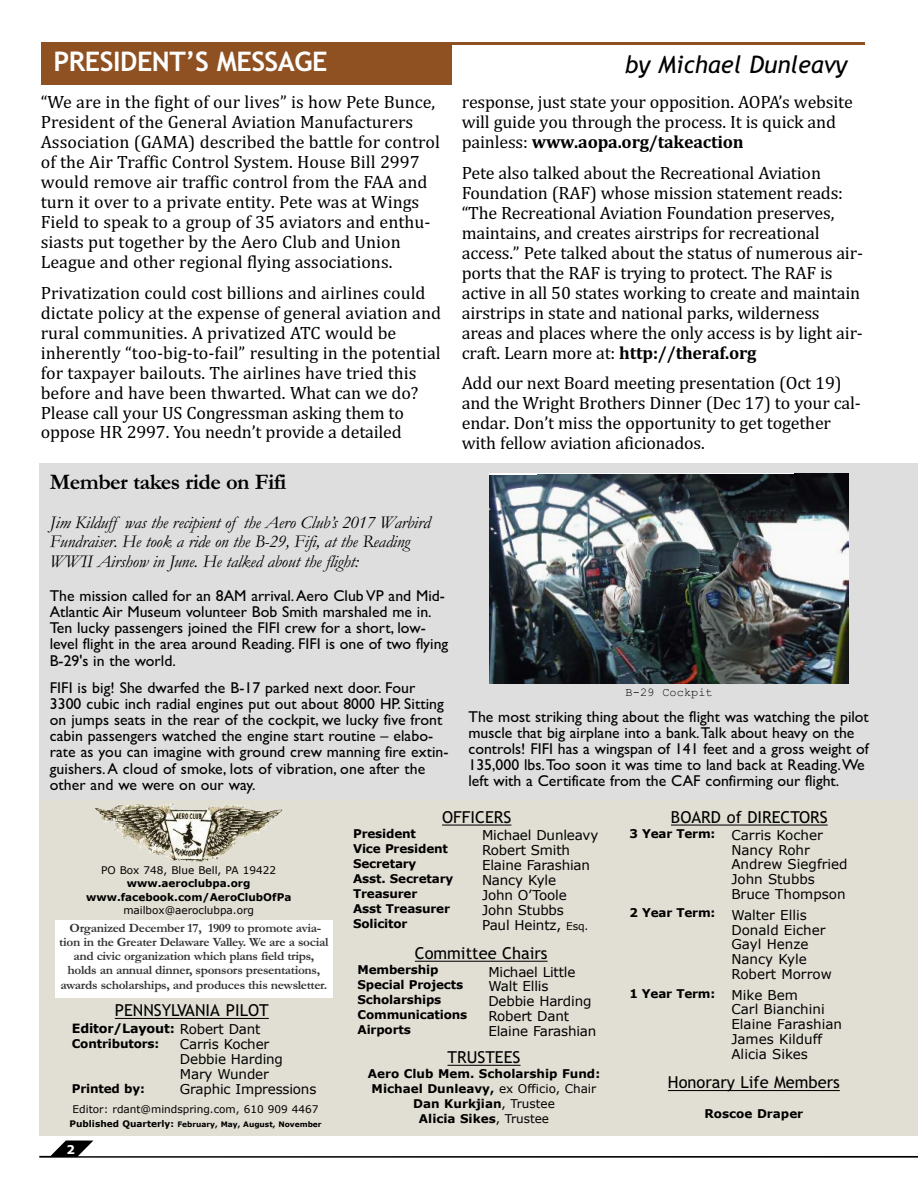
<style>
.page{position:relative;width:918px;height:1188px;background:#fff}
.page>*{position:absolute;margin:0;border:0;box-sizing:border-box;transform-origin:0 0}
.t1{font:700 27px "Trebuchet MS";letter-spacing:-.02em;color:#fff}
.t2{font:italic 24px "Trebuchet MS";color:#000}
.t3{font:700 22.5px "Garamond";letter-spacing:-.025em;color:#000}
.t4{font:18px/20px "Cambria";letter-spacing:-.01em;color:#000}
.t5{font:italic 18px/19.5px "Garamond";letter-spacing:-.01em;color:#000}
.t6{font:16.5px "Trebuchet MS";color:#000}
.t7{font:15.75px/16.2px "Gill Sans";color:#000}
.t8{font:13.5px/14.7px "Verdana";letter-spacing:-.01em;color:#000}
.t9{font:700 12.75px/14.2px "Garamond";letter-spacing:-.025em;color:#333;text-align:center}
.t10{font:700 12.75px "Verdana";letter-spacing:-.015em;color:#000}
.t11{font:700 12px/15px "Verdana";letter-spacing:-.015em;color:#000}
.t12{font:12px "Courier New";color:#000}
.t13{font:700 12px "Verdana";color:#fff}
.t14{font:10.5px "Verdana";color:#000}
.t15{font:700 10.5px/13.5px "Verdana";color:#000;text-align:center}
.t16{font:700 7.5px "Verdana";color:#000}
.s1{font-weight:700}
.s2{font-weight:400;font-size:13.5px}
.s3{font-size:9px}
.s4{font-size:10.5px}
.s5{font-weight:400}
</style>
<div class="page">
<div style="left:39px;top:799px;width:879px;height:336px;background:#e1ded3"></div>
<svg style="left:39px;top:1140px;width:879px;height:18px"></svg>
<hr style="left:442px;top:825px;width:69px;height:1px;background:#000">
<hr style="left:671px;top:825px;width:157px;height:1px;background:#000">
<hr style="left:448px;top:1065px;width:73px;height:1px;background:#000">
<hr style="left:115px;top:1018px;width:154px;height:1px;background:#000">
<div style="left:55px;top:920px;width:278px;height:78px;background:#fff"></div>
<hr style="left:668px;top:1090px;width:172px;height:1px;background:#000">
<hr style="left:415px;top:961px;width:133px;height:1px;background:#000">
<img style="left:95px;top:803px;width:188px;height:59px">
<hr style="left:42px;top:42px;width:823px;height:2px;background:#8f5122">
<div style="left:39px;top:464px;width:879px;height:336px;background:#dedede"></div>
<img style="left:490px;top:473px;width:359px;height:211px">
<div style="left:42px;top:42px;width:410px;height:43px;background:#8f5122"></div>
<h1 class="t1" style="left:54px;top:46px;width:276px">PRESIDENT’S MESSAGE</h1>
<h2 class="t2" style="left:625px;top:50px;width:224px">by Michael Dunleavy</h2>
<p class="t4" style="left:41px;top:92px;width:401px">“We are in the fight of our lives” is how Pete Bunce, President of the General Aviation Manufacturers Association (GAMA) described the battle for control of the Air Traffic Control System. House Bill 2997 would remove air traffic control from the FAA and turn it over to a private entity. Pete was at Wings Field to speak to a group of 35 aviators and enthu&shy;siasts put together by the Aero Club and Union League and other regional flying associations.</p>
<p class="t4" style="left:41px;top:283px;width:402px">Privatization could cost billions and airlines could dictate policy at the expense of general aviation and rural communities. A privatized ATC would be inherently “too-big-to-fail” resulting in the potential for taxpayer bailouts. The airlines have tried this before and have been thwarted. What can we do?<br>Please call your US Congressman asking them to oppose HR 2997. You needn’t provide a detailed</p>
<p class="t3" style="left:50px;top:468px;width:238px">Member takes ride on Fifi</p>
<p class="t5" style="left:50px;top:512px;width:382px">Jim Kilduff was the recipient of the Aero Club’s 2017 Warbird<br>Fundraiser. He took a ride on the B-29, Fifi, at the Reading<br>WWII Airshow in June. He talked about the flight:</p>
<p class="t7" style="left:50px;top:587px;width:400px">The mission called for an 8AM arrival.Aero Club VP and Mid-Atlantic Air Museum volunteer Bob Smith marshaled me in.<br>Ten lucky passengers joined the FIFI crew for a short, low&shy;level flight in the area around Reading. FIFI is one of two flying B-29's in the world.</p>
<p class="t7" style="left:50px;top:679px;width:400px">FIFI is big! She dwarfed the B-17 parked next door. Four 3300 cubic inch radial engines put out about 8000 HP. Sitting on jumps seats in the rear of the cockpit, we lucky five front cabin passengers watched the engine start routine – elabo&shy;rate as you can imagine with ground crew manning fire extin&shy;guishers.A cloud of smoke, lots of vibration, one after the other and we were on our way.</p>
<p class="t4" style="left:462px;top:92px;width:393px">response, just state your opposition. AOPA’s website will guide you through the process. It is quick and painless: <span class="s1">www.aopa.org/takeaction</span></p>
<p class="t4" style="left:462px;top:163px;width:403px">Pete also talked about the Recreational Aviation Foundation (RAF) whose mission statement reads: “The Recreational Aviation Foundation preserves, maintains, and creates airstrips for recreational access.” Pete talked about the status of numerous air&shy;ports that the RAF is trying to protect. The RAF is active in all 50 states working to create and maintain airstrips in state and national parks, wilderness areas and places where the only access is by light air&shy;craft. Learn more at: <span class="s1">http://theraf.org</span></p>
<p class="t4" style="left:462px;top:373px;width:400px">Add our next Board meeting presentation (Oct 19) and the Wright Brothers Dinner (Dec 17) to your cal&shy;endar. Don’t miss the opportunity to get together with fellow aviation aficionados.</p>
<p class="t12" style="left:626px;top:685px;width:89px">B-29 Cockpit</p>
<p class="t7" style="left:469px;top:708px;width:402px">The most striking thing about the flight was watching the pilot muscle that big airplane into a bank.Talk about heavy on the controls! FIFI has a wingspan of 141 feet and a gross weight of 135,000 lbs.Too soon it was time to land back at Reading.We left with a Certificate from the CAF confirming our flight.</p>
<p class="t14" style="left:101px;top:863px;width:176px">PO Box 748, Blue Bell, PA 19422</p>
<p class="t15" style="left:86px;top:876px;width:207px">www.aeroclubpa.org www.facebook.com/AeroClubOfPa</p>
<p class="t14" style="left:123px;top:904px;width:132px">mailbox@aeroclubpa.org</p>
<p class="t9" style="left:59px;top:920px;width:271px">Organized December 17, 1909 to promote avia&shy;tion in the Greater Delaware Valley. We are a social and civic organization which plans field trips, holds an annual dinner, sponsors presentations, awards scholarships, and produces this newsletter.</p>
<p class="t6" style="left:115px;top:1001px;width:156px">PENNSYLVANIA PILOT</p>
<p class="t10" style="left:72px;top:1021px;width:190px">Editor/Layout: <span class="s2">Robert Dant</span></p>
<p class="t11" style="left:72px;top:1036px;width:89px">Contributors:</p>
<p class="t11" style="left:72px;top:1081px;width:75px">Printed by:</p>
<p class="t8" style="left:180px;top:1036px;width:138px">Carris Kocher<br>Debbie Harding<br>Mary Wunder<br>Graphic Impressions</p>
<p class="t14" style="left:73px;top:1102px;width:247px">Editor: rdant@mindspring.com, 610 909 4467</p>
<p class="t16" style="left:70px;top:1119px;width:254px"><span class="s3">Published Quarterly:</span> February, May, August, November</p>
<p class="t13" style="left:67px;top:1142px;width:10px">2</p>
<p class="t6" style="left:442px;top:807px;width:71px">OFFICERS</p>
<p class="t11" style="left:353px;top:826px;width:102px">President<br>Vice President<br>Secretary<br>Asst. Secretary<br>Treasurer<br>Asst Treasurer<br>Solicitor</p>
<p class="t8" style="left:482px;top:828px;width:118px">Michael Dunleavy<br>Robert Smith<br>Elaine Farashian<br>Nancy Kyle<br>John O’Toole<br>John Stubbs<br>Paul Heintz, <span class="s4">Esq.</span></p>
<p class="t6" style="left:415px;top:944px;width:134px">Committee Chairs</p>
<p class="t11" style="left:358px;top:962px;width:111px">Membership<br>Special Projects<br>Scholarships<br>Communications<br>Airports</p>
<p class="t8" style="left:488px;top:964px;width:110px">Michael Little<br>Walt Ellis<br>Debbie Harding<br>Robert Dant<br>Elaine Farashian</p>
<p class="t6" style="left:671px;top:807px;width:158px">BOARD of DIRECTORS</p>
<p class="t11" style="left:629px;top:826px;width:88px">3 Year Term:</p>
<p class="t8" style="left:731px;top:827px;width:118px">Carris Kocher<br>Nancy Rohr<br>Andrew Siegfried<br>John Stubbs<br>Bruce Thompson</p>
<p class="t8" style="left:731px;top:907px;width:102px">Walter Ellis<br>Donald Eicher<br>Gayl Henze<br>Nancy Kyle<br>Robert Morrow</p>
<p class="t8" style="left:731px;top:987px;width:112px">Mike Bem<br>Carl Bianchini<br>Elaine Farashian<br>James Kilduff</p>
<p class="t11" style="left:629px;top:905px;width:88px">2 Year Term:</p>
<p class="t11" style="left:629px;top:986px;width:87px">1 Year Term:</p>
<p class="t6" style="left:448px;top:1048px;width:75px">TRUSTEES</p>
<p class="t8" style="left:731px;top:1046px;width:78px">Alicia Sikes</p>
<p class="t11" style="left:368px;top:1066px;width:234px;text-align:center">Aero Club Mem. Scholarship Fund:<br>Michael Dunleavy, <span class="s5">ex Officio, Chair<br></span>Dan Kurkjian<span class="s5">, Trustee<br></span>Alicia Sikes<span class="s5">, Trustee</span></p>
<p class="t6" style="left:668px;top:1073px;width:173px">Honorary Life Members</p>
<p class="t11" style="left:704px;top:1106px;width:100px">Roscoe Draper</p>
</div>
